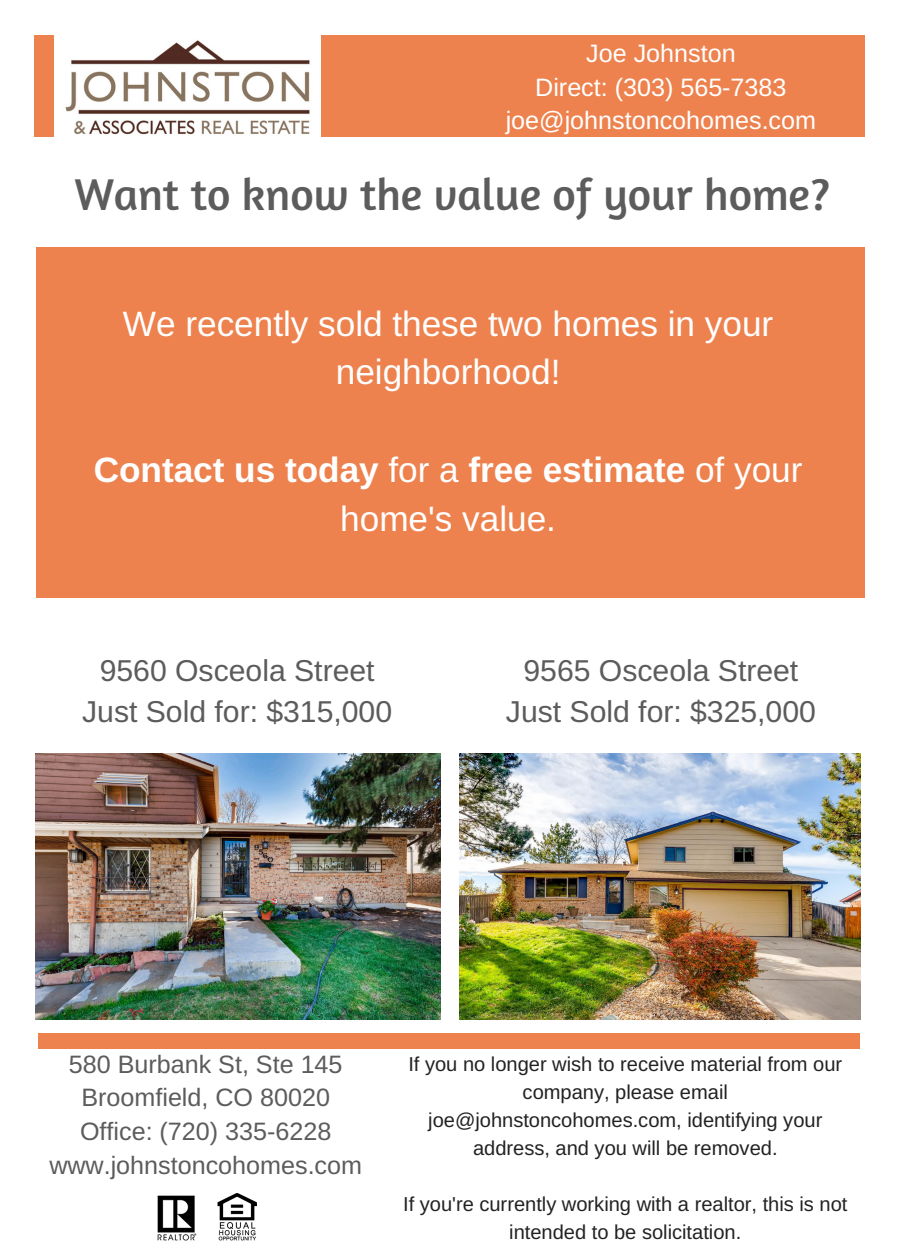
<style>
.page{position:relative;width:900px;height:1260px;background:#fff}
.page>*{position:absolute;margin:0;border:0;box-sizing:border-box;transform-origin:0 0}
.t1{font:45.25px "Amaranth";color:#5c5c5c}
.t2{font:700 35.25px/48.8px "Arimo";color:#fff;text-align:center}
.t3{font:35.25px/48.8px "Arimo";color:#fff;text-align:center}
.t4{font:30.25px/41.2px "Arimo";color:#5c5c5c;text-align:center}
.t5{font:25.25px/33.8px "Arimo";color:#5c5c5c;text-align:center}
.t6{font:25.25px/33.8px "Arimo";color:#fff;text-align:center}
.t7{font:20px/28px "Arimo";color:#222;text-align:center}
.s1{font-weight:400}
</style>
<div class="page">
<div style="left:34px;top:36px;width:830px;height:101px;background:#ee824e"></div>
<img style="left:54px;top:36px;width:267px;height:101px">
<div style="left:36px;top:248px;width:828px;height:350px;background:#ee824e"></div>
<img style="left:36px;top:754px;width:405px;height:266px">
<img style="left:459px;top:754px;width:402px;height:266px">
<img style="left:157px;top:1193px;width:100px;height:48px">
<div style="left:38px;top:1033px;width:822px;height:15px;background:#ee824e"></div>
<p class="t6" style="left:506px;top:36px;width:312px">Joe Johnston<br>Direct: (303) 565-7383 joe@johnstoncohomes.com</p>
<h1 class="t1" style="left:75px;top:166px;width:757px">Want to know the value of your home?</h1>
<h2 class="t3" style="left:123px;top:299px;width:652px">We recently sold these two homes in your neighborhood!</h2>
<h2 class="t2" style="left:94px;top:445px;width:710px">Contact us today <span class="s1">for a</span> free estimate <span class="s1">of your home's value.</span></h2>
<h3 class="t4" style="left:82px;top:650px;width:312px">9560 Osceola Street<br>Just Sold for: $315,000</h3>
<h3 class="t4" style="left:506px;top:650px;width:312px">9565 Osceola Street<br>Just Sold for: $325,000</h3>
<p class="t5" style="left:49px;top:1047px;width:314px">580 Burbank St, Ste 145<br>Broomfield, CO 80020<br>Office: (720) 335-6228 www.johnstoncohomes.com</p>
<p class="t7" style="left:408px;top:1050px;width:435px">If you no longer wish to receive material from our company, please email joe@johnstoncohomes.com, identifying your address, and you will be removed.</p>
<p class="t7" style="left:403px;top:1190px;width:446px">If you're currently working with a realtor, this is not intended to be solicitation.</p>
</div>
